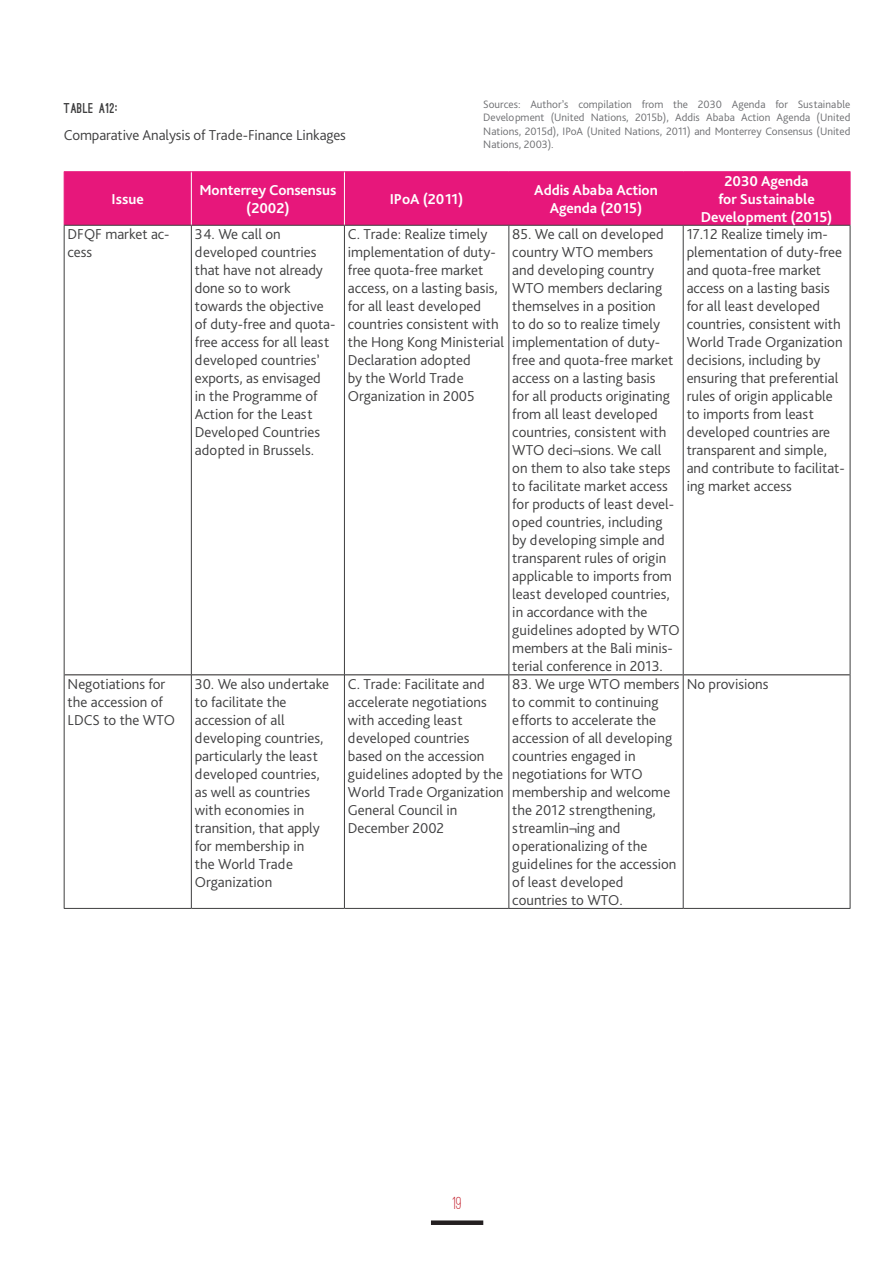
<style>
.page{position:relative;width:893px;height:1263px;background:#fff}
.page>*{position:absolute;margin:0;border:0;box-sizing:border-box;transform-origin:0 0}
.t1{font:500 18px "Ostrich Sans";color:#c11926}
.t2{font:300 15px/18px "Bliss Pro";color:#3e3e3f}
.t3{font:700 15px/18px "Bliss Pro";letter-spacing:-.005em;color:#fff;text-align:center}
.t4{font:900 13.5px "Ostrich Sans";letter-spacing:.05em;color:#3e3e3f}
.t5{font:300 11.25px/13.5px "Bliss Pro";color:#6c6d70;text-align:justify}
</style>
<div class="page">
<div style="left:431px;top:1220px;width:52px;height:5px;background:#231f20"></div>
<div style="left:65px;top:172px;width:785px;height:53px;background:#e7177b"></div>
<hr style="left:65px;top:674px;width:126px;height:1px;background:#231f20">
<hr style="left:192px;top:674px;width:152px;height:1px;background:#231f20">
<hr style="left:345px;top:674px;width:163px;height:1px;background:#231f20">
<hr style="left:509px;top:674px;width:174px;height:1px;background:#231f20">
<hr style="left:684px;top:674px;width:166px;height:1px;background:#231f20">
<hr style="left:191px;top:172px;width:1px;height:53px;background:#fff">
<hr style="left:344px;top:172px;width:1px;height:53px;background:#fff">
<hr style="left:64px;top:171px;width:127px;height:1px;background:#e7177b">
<hr style="left:64px;top:172px;width:1px;height:53px;background:#e7177b">
<hr style="left:191px;top:171px;width:153px;height:1px;background:#e7177b">
<hr style="left:344px;top:171px;width:165px;height:1px;background:#e7177b">
<hr style="left:509px;top:171px;width:174px;height:1px;background:#e7177b">
<hr style="left:508px;top:172px;width:1px;height:53px;background:#e7177b">
<hr style="left:683px;top:171px;width:167px;height:1px;background:#e7177b">
<hr style="left:683px;top:172px;width:1px;height:53px;background:#e7177b">
<hr style="left:850px;top:172px;width:1px;height:53px;background:#e7177b">
<hr style="left:64px;top:225px;width:127px;height:1px;background:#3e3e3f">
<hr style="left:64px;top:226px;width:1px;height:449px;background:#3e3e3f">
<hr style="left:191px;top:225px;width:153px;height:1px;background:#3e3e3f">
<hr style="left:191px;top:226px;width:1px;height:449px;background:#3e3e3f">
<hr style="left:344px;top:225px;width:165px;height:1px;background:#3e3e3f">
<hr style="left:344px;top:226px;width:1px;height:449px;background:#3e3e3f">
<hr style="left:509px;top:225px;width:174px;height:1px;background:#3e3e3f">
<hr style="left:508px;top:226px;width:1px;height:449px;background:#3e3e3f">
<hr style="left:683px;top:225px;width:167px;height:1px;background:#3e3e3f">
<hr style="left:683px;top:226px;width:1px;height:449px;background:#3e3e3f">
<hr style="left:850px;top:226px;width:1px;height:449px;background:#3e3e3f">
<hr style="left:64px;top:675px;width:1px;height:233px;background:#3e3e3f">
<hr style="left:191px;top:675px;width:1px;height:233px;background:#3e3e3f">
<hr style="left:344px;top:675px;width:1px;height:233px;background:#3e3e3f">
<hr style="left:508px;top:675px;width:1px;height:233px;background:#3e3e3f">
<hr style="left:683px;top:675px;width:1px;height:233px;background:#3e3e3f">
<hr style="left:850px;top:675px;width:1px;height:233px;background:#3e3e3f">
<hr style="left:64px;top:908px;width:127px;height:1px;background:#3e3e3f">
<hr style="left:191px;top:908px;width:153px;height:1px;background:#3e3e3f">
<hr style="left:344px;top:908px;width:165px;height:1px;background:#3e3e3f">
<hr style="left:509px;top:908px;width:174px;height:1px;background:#3e3e3f">
<hr style="left:683px;top:908px;width:167px;height:1px;background:#3e3e3f">
<p class="t4" style="left:64px;top:103px;width:55px">TABLE A12:</p>
<p class="t2" style="left:64px;top:125px;width:284px">Comparative Analysis of Trade-Finance Linkages</p>
<p class="t5" style="left:483px;top:97px;width:369px">Sources: Author’s compilation from the 2030 Agenda for Sustainable Development (United Nations, 2015b), Addis Ababa Action Agenda (United Nations, 2015d), IPoA (United Nations, 2011) and Monterrey Consensus (United Nations, 2003).</p>
<p class="t3" style="left:112px;top:189px;width:34px">Issue</p>
<p class="t3" style="left:199px;top:180px;width:138px">Monterrey Consensus (2002)</p>
<p class="t3" style="left:390px;top:189px;width:75px">IPoA (2011)</p>
<p class="t3" style="left:534px;top:180px;width:125px">Addis Ababa Action<br>Agenda (2015)</p>
<p class="t3" style="left:701px;top:171px;width:133px">2030 Agenda<br>for Sustainable<br>Development (2015)</p>
<p class="t2" style="left:68px;top:225px;width:104px">DFQF market ac&shy;cess</p>
<p class="t2" style="left:195px;top:225px;width:130px">34. We call on developed countries that have not already done so to work</p>
<p class="t2" style="left:195px;top:297px;width:142px">towards the objective of duty-free and quota&shy;free access for all least developed countries’ exports, as envisaged in the Programme of<br>Action for the Least<br>Developed Countries adopted in Brussels.</p>
<p class="t2" style="left:348px;top:225px;width:158px">C. Trade: Realize timely implementation of duty&shy;free quota-free market access, on a lasting basis, for all least developed countries consistent with the Hong Kong Ministerial<br>Declaration adopted<br>by the World Trade<br>Organization in 2005</p>
<p class="t2" style="left:512px;top:225px;width:169px">85. We call on developed country WTO members<br>and developing country<br>WTO members declaring themselves in a position<br>to do so to realize timely implementation of duty&shy;free and quota-free market access on a lasting basis<br>for all products originating from all least developed countries, consistent with<br>WTO deci¬sions. We call on them to also take steps to facilitate market access for products of least devel&shy;oped countries, including by developing simple and transparent rules of origin applicable to imports from least developed countries, in accordance with the guidelines adopted by WTO members at the Bali minis&shy;terial conference in 2013.</p>
<p class="t2" style="left:687px;top:225px;width:160px">17.12 Realize timely im&shy;plementation of duty-free and quota-free market access on a lasting basis for all least developed countries, consistent with<br>World Trade Organization decisions, including by ensuring that preferential rules of origin applicable to imports from least developed countries are transparent and simple, and contribute to facilitat&shy;ing market access</p>
<p class="t2" style="left:68px;top:675px;width:109px">Negotiations for the accession of<br>LDCS to the WTO</p>
<p class="t2" style="left:195px;top:675px;width:136px">30. We also undertake to facilitate the accession of all developing countries,</p>
<p class="t2" style="left:195px;top:747px;width:127px">particularly the least developed countries, as well as countries with economies in transition, that apply for membership in the World Trade<br>Organization</p>
<p class="t2" style="left:348px;top:675px;width:157px">C. Trade: Facilitate and accelerate negotiations with acceding least developed countries based on the accession guidelines adopted by the<br>World Trade Organization<br>General Council in<br>December 2002</p>
<p class="t2" style="left:512px;top:675px;width:169px">83. We urge WTO members to commit to continuing efforts to accelerate the accession of all developing countries engaged in negotiations for WTO membership and welcome the 2012 strengthening, streamlin¬ing and operationalizing of the guidelines for the accession of least developed countries to WTO.</p>
<p class="t2" style="left:687px;top:675px;width:83px">No provisions</p>
<p class="t1" style="left:452px;top:1192px;width:11px">19</p>
</div>
